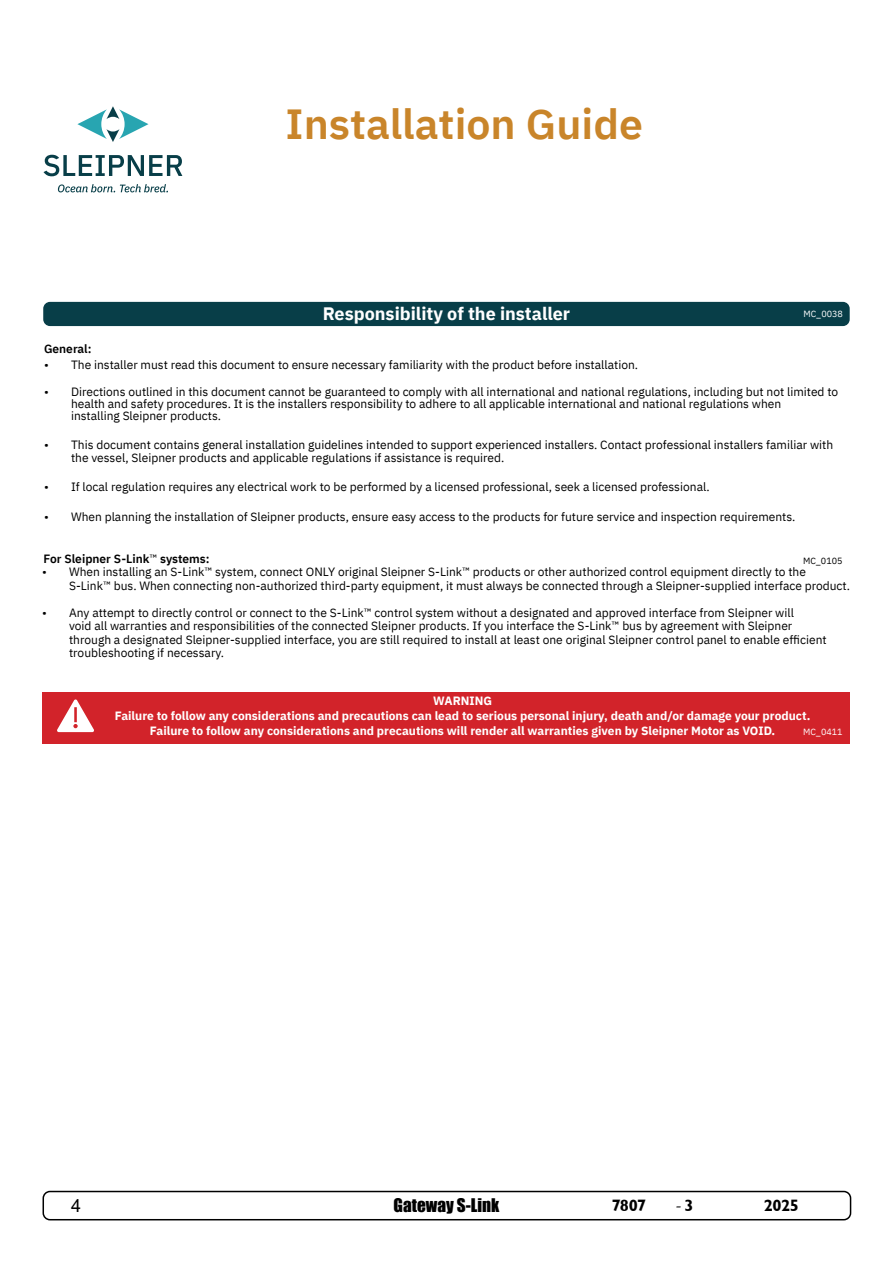
<style>
.page{position:relative;width:893px;height:1263px;background:#fff}
.page>*{position:absolute;margin:0;border:0;box-sizing:border-box;transform-origin:0 0}
.t1{font:600 42px "IBM Plex Sans";color:#c9852a}
.t2{font:700 18px "IBM Plex Sans";color:#fff}
.t3{font:18px "Minion Pro";color:#000}
.t4{font:18px "Arial";color:#000}
.t5{font:17.25px "Impact";color:#000}
.t6{font:16.5px "Garrison Sans BOLD";letter-spacing:-.03em;color:#000}
.t7{font:12px/13.5px "IBM Plex Sans";color:#000}
.t8{font:700 12px/15px "IBM Plex Sans";color:#fff;text-align:center}
.t9{font:600 12px "IBM Plex Sans";color:#000}
.t10{font:9px "IBM Plex Sans";color:#fff}
.t11{font:9px "IBM Plex Sans";color:#000}
.s1{font-weight:400}
.s2{font-family:"Garrison Sans BOLD";font-size:16.5px}
</style>
<div class="page">
<div style="left:43px;top:1191px;width:808px;height:29px;border:2px solid #000;border-radius:7px"></div>
<svg style="left:77px;top:106px;width:71px;height:36px"></svg>
<svg style="left:58px;top:184px;width:110px;height:8px"></svg>
<svg style="left:44px;top:155px;width:138px;height:21px"></svg>
<div style="left:43px;top:302px;width:807px;height:24px;background:#083e48;border-radius:7px"></div>
<div style="left:43px;top:692px;width:807px;height:51px;background:#d2232a"></div>
<svg style="left:57px;top:699px;width:37px;height:33px"></svg>
<p class="t1" style="left:286px;top:91px;width:359px">Installation Guide</p>
<p class="t2" style="left:323px;top:300px;width:249px">Responsibility of the installer</p>
<p class="t10" style="left:803px;top:307px;width:41px">MC_0038</p>
<p class="t9" style="left:44px;top:339px;width:49px">General:</p>
<p class="t7" style="left:44px;top:357px;width:596px">• The installer must read this document to ensure necessary familiarity with the product before installation.</p>
<p class="t7" style="left:71px;top:385px;width:769px;line-height:12px;text-indent:-27px">• Directions outlined in this document cannot be guaranteed to comply with all international and national regulations, including but not limited to health and safety procedures. It is the installers responsibility to adhere to all applicable international and national regulations when<br>installing Sleipner products.</p>
<p class="t7" style="left:71px;top:436px;width:764px;text-indent:-27px">• This document contains general installation guidelines intended to support experienced installers. Contact professional installers familiar with the vessel, Sleipner products and applicable regulations if assistance is required.</p>
<p class="t7" style="left:44px;top:479px;width:667px">• If local regulation requires any electrical work to be performed by a licensed professional, seek a licensed professional.</p>
<p class="t7" style="left:44px;top:509px;width:753px">• When planning the installation of Sleipner products, ensure easy access to the products for future service and inspection requirements.</p>
<p class="t9" style="left:44px;top:549px;width:168px">For Sleipner S-Link<span class="s1">™</span> systems:</p>
<p class="t11" style="left:803px;top:554px;width:41px">MC_0105</p>
<p class="t7" style="left:69px;top:564px;width:782px;text-indent:-27px">• When installing an S-Link™ system, connect ONLY original Sleipner S-Link™ products or other authorized control equipment directly to the<br>S-Link™ bus. When connecting non-authorized third-party equipment, it must always be connected through a Sleipner-supplied interface product.</p>
<p class="t7" style="left:69px;top:604px;width:759px;text-indent:-27px">• Any attempt to directly control or connect to the S-Link™ control system without a designated and approved interface from Sleipner will<br>void all warranties and responsibilities of the connected Sleipner products. If you interface the S-Link™ bus by agreement with Sleipner through a designated Sleipner-supplied interface, you are still required to install at least one original Sleipner control panel to enable efficient troubleshooting if necessary.</p>
<p class="t8" style="left:115px;top:692px;width:697px">WARNING<br>Failure to follow any considerations and precautions can lead to serious personal injury, death and/or damage your product.<br>Failure to follow any considerations and precautions will render all warranties given by Sleipner Motor as VOID.</p>
<p class="t10" style="left:803px;top:725px;width:41px">MC_0411</p>
<h2 class="t4" style="left:71px;top:1193px;width:12px">4</h2>
<h3 class="t5" style="left:394px;top:1192px;width:107px">Gateway S-Link</h3>
<h3 class="t6" style="left:612px;top:1196px;width:36px">7807</h3>
<h2 class="t3" style="left:675px;top:1193px;width:20px">-<span class="s2">3</span></h2>
<h3 class="t6" style="left:764px;top:1196px;width:37px">2025</h3>
</div>
